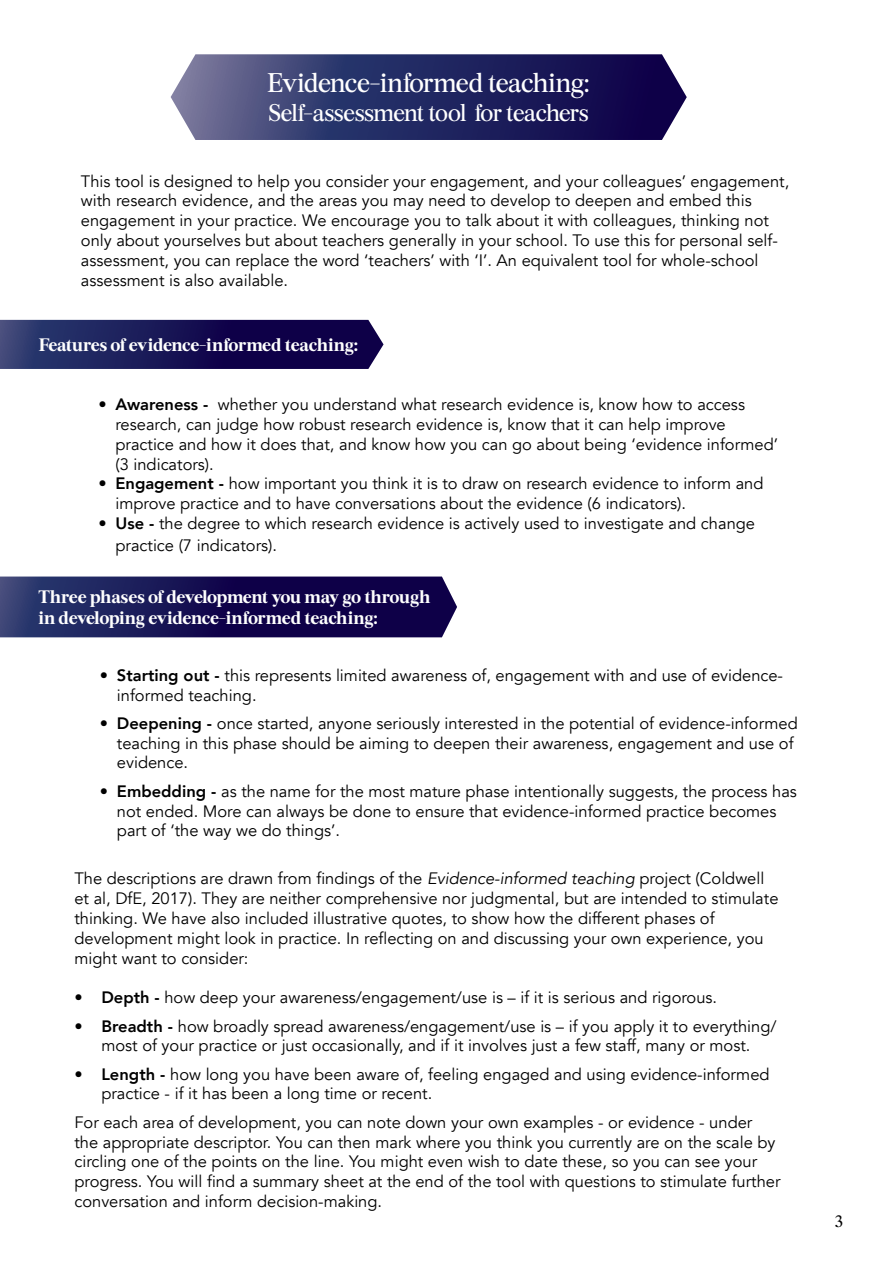
<style>
.page{position:relative;width:893px;height:1263px;background:#fff}
.page>*{position:absolute;margin:0;border:0;box-sizing:border-box;transform-origin:0 0}
.t1{font:27px "Burgess";letter-spacing:-.02em;color:#fff}
.t2{font:24px "Burgess";letter-spacing:-.025em;color:#fff}
.t3{font:700 18px/21.6px "Burgess";letter-spacing:-.03em;color:#fff}
.t4{font:16.5px/19.8px "Avenir";color:#000}
.t5{font:16.5px "Burgess";color:#000}
.s1{font-weight:800}
.s2{font-style:italic}
</style>
<div class="page">
<svg style="left:171px;top:54px;width:516px;height:86px;background:#36386e"></svg>
<svg style="left:0;top:320px;width:384px;height:49px;background:#1d1958"></svg>
<svg style="left:0;top:576px;width:457px;height:61px;background:#1c1757"></svg>
<h1 class="t1" style="left:267px;top:63px;width:324px">Evidence-informed teaching:</h1>
<h2 class="t2" style="left:269px;top:95px;width:322px">Self-assessment tool for teachers</h2>
<p class="t4" style="left:81px;top:171px;width:710px">This tool is designed to help you consider your engagement, and your colleagues’ engagement, with research evidence, and the areas you may need to develop to deepen and embed this engagement in your practice. We encourage you to talk about it with colleagues, thinking not only about yourselves but about teachers generally in your school. To use this for personal self&shy;assessment, you can replace the word ‘teachers’ with ‘I’. An equivalent tool for whole-school assessment is also available.</p>
<p class="t3" style="left:39px;top:333px;width:321px">Features of evidence-informed teaching:</p>
<p class="t4" style="left:115px;top:395px;width:664px;text-indent:-17px"><span class="s1">• Awareness -</span> whether you understand what research evidence is, know how to access research, can judge how robust research evidence is, know that it can help improve practice and how it does that, and know how you can go about being ‘evidence informed’ (3 indicators).</p>
<p class="t4" style="left:115px;top:474px;width:650px;text-indent:-17px"><span class="s1">• Engagement -</span> how important you think it is to draw on research evidence to inform and improve practice and to have conversations about the evidence (6 indicators).</p>
<p class="t4" style="left:115px;top:513px;width:641px;line-height:21.6px;text-indent:-17px"><span class="s1">• Use -</span> the degree to which research evidence is actively used to investigate and change practice (7 indicators).</p>
<p class="t3" style="left:38px;top:585px;width:394px">Three phases of development you may go through in developing evidence-informed teaching:</p>
<p class="t4" style="left:117px;top:665px;width:668px;text-indent:-17px"><span class="s1">• Starting out -</span> this represents limited awareness of, engagement with and use of evidence&shy;informed teaching.</p>
<p class="t4" style="left:117px;top:713px;width:682px;text-indent:-17px"><span class="s1">• Deepening -</span> once started, anyone seriously interested in the potential of evidence-informed teaching in this phase should be aiming to deepen their awareness, engagement and use of evidence.</p>
<p class="t4" style="left:117px;top:781px;width:681px;text-indent:-17px"><span class="s1">• Embedding -</span> as the name for the most mature phase intentionally suggests, the process has not ended. More can always be done to ensure that evidence-informed practice becomes part of ‘the way we do things’.</p>
<p class="t4" style="left:74px;top:869px;width:706px">The descriptions are drawn from findings of the <span class="s2">Evidence-informed teaching</span> project (Coldwell et al, DfE, 2017). They are neither comprehensive nor judgmental, but are intended to stimulate thinking. We have also included illustrative quotes, to show how the different phases of development might look in practice. In reflecting on and discussing your own experience, you might want to consider:</p>
<p class="t4" style="left:74px;top:988px;width:644px"><span class="s1">• Depth -</span> how deep your awareness/engagement/use is – if it is serious and rigorous.</p>
<p class="t4" style="left:74px;top:1016px;width:704px;text-align:center"><span class="s1">• Breadth -</span> how broadly spread awareness/engagement/use is – if you apply it to everything/ most of your practice or just occasionally, and if it involves just a few staff, many or most.</p>
<p class="t4" style="left:101px;top:1064px;width:670px;text-indent:-27px"><span class="s1">• Length -</span> how long you have been aware of, feeling engaged and using evidence-informed practice - if it has been a long time or recent.</p>
<p class="t4" style="left:74px;top:1112px;width:708px">For each area of development, you can note down your own examples - or evidence - under<br>the appropriate descriptor. You can then mark where you think you currently are on the scale by circling one of the points on the line. You might even wish to date these, so you can see your progress. You will find a summary sheet at the end of the tool with questions to stimulate further conversation and inform decision-making.</p>
<p class="t5" style="left:835px;top:1209px;width:9px">3</p>
</div>
